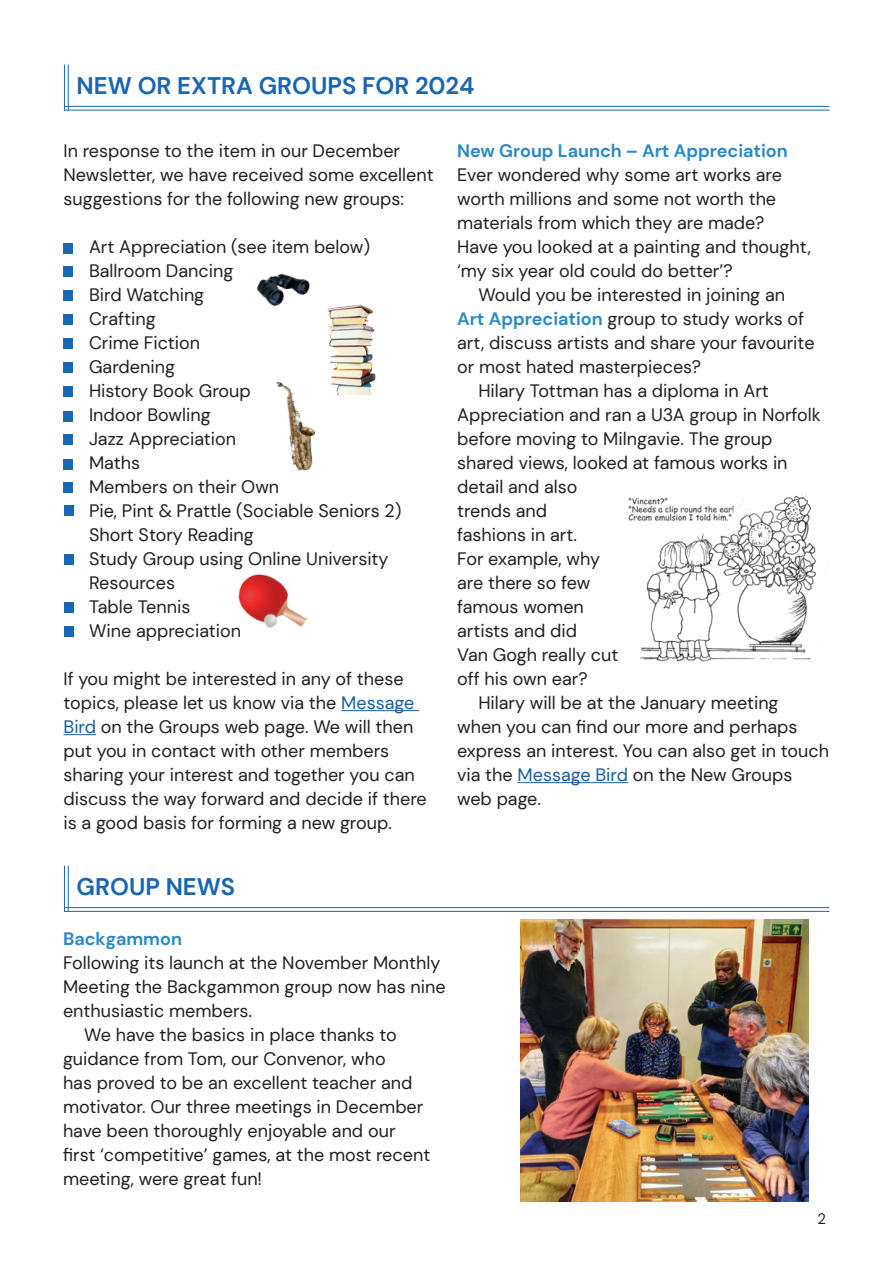
<style>
.page{position:relative;width:893px;height:1263px;background:#fff}
.page>*{position:absolute;margin:0;border:0;box-sizing:border-box;transform-origin:0 0}
.t1{font:700 24px "DM Sans";color:#1966b1}
.t2{font:18px/24px "DM Sans";color:#231f20}
.t3{font:700 18px "DM Sans";color:#2989c9}
.t4{font:15px "DM Sans";color:#231f20}
.s1{color:#175d9e}
.s2{font-weight:700;color:#2989c9}
</style>
<div class="page">
<img style="left:628px;top:494px;width:188px;height:168px">
<hr style="left:518px;top:782px;width:110px;height:1px;background:#175d9e">
<hr style="left:64px;top:907px;width:765px;height:1px;background:#1966b1">
<hr style="left:64px;top:911px;width:765px;height:1px;background:#1966b1">
<hr style="left:68px;top:866px;width:1px;height:46px;background:#1966b1">
<hr style="left:64px;top:866px;width:1px;height:46px;background:#1966b1">
<hr style="left:64px;top:106px;width:765px;height:1px;background:#1966b1">
<hr style="left:64px;top:110px;width:765px;height:1px;background:#1966b1">
<hr style="left:68px;top:64px;width:1px;height:46px;background:#1966b1">
<hr style="left:64px;top:64px;width:1px;height:46px;background:#1966b1">
<hr style="left:341px;top:710px;width:78px;height:1px;background:#175d9e">
<hr style="left:63px;top:734px;width:33px;height:1px;background:#175d9e">
<img style="left:520px;top:919px;width:288px;height:282px">
<img style="left:238px;top:574px;width:70px;height:54px">
<img style="left:276px;top:382px;width:39px;height:89px">
<div style="left:63px;top:243px;width:10px;height:10px;background:#1966b1"></div>
<div style="left:63px;top:266px;width:10px;height:10px;background:#1966b1"></div>
<div style="left:63px;top:290px;width:10px;height:10px;background:#1966b1"></div>
<div style="left:63px;top:314px;width:10px;height:11px;background:#1966b1"></div>
<div style="left:63px;top:338px;width:10px;height:11px;background:#1966b1"></div>
<div style="left:63px;top:363px;width:10px;height:10px;background:#1966b1"></div>
<div style="left:63px;top:386px;width:10px;height:11px;background:#1966b1"></div>
<div style="left:63px;top:411px;width:10px;height:10px;background:#1966b1"></div>
<div style="left:63px;top:434px;width:10px;height:11px;background:#1966b1"></div>
<div style="left:63px;top:459px;width:10px;height:11px;background:#1966b1"></div>
<div style="left:63px;top:482px;width:10px;height:11px;background:#1966b1"></div>
<div style="left:64px;top:505px;width:10px;height:11px;background:#1966b1"></div>
<div style="left:64px;top:554px;width:10px;height:11px;background:#1966b1"></div>
<div style="left:64px;top:602px;width:10px;height:11px;background:#1966b1"></div>
<div style="left:64px;top:626px;width:10px;height:11px;background:#1966b1"></div>
<img style="left:256px;top:273px;width:54px;height:33px">
<img style="left:327px;top:304px;width:49px;height:90px">
<h1 class="t1" style="left:77px;top:70px;width:399px">NEW OR EXTRA GROUPS FOR 2024</h1>
<p class="t2" style="left:63px;top:138px;width:372px">In response to the item in our December<br>Newsletter, we have received some excellent suggestions for the following new groups:</p>
<p class="t2" style="left:89px;top:234px;width:314px">Art Appreciation (see item below)<br>Ballroom Dancing<br>Bird Watching<br>Crafting<br>Crime Fiction<br>Gardening<br>History Book Group<br>Indoor Bowling<br>Jazz Appreciation<br>Maths<br>Members on their Own<br>Pie, Pint &amp; Prattle (Sociable Seniors 2)<br>Short Story Reading<br>Study Group using Online University<br>Resources<br>Table Tennis<br>Wine appreciation</p>
<p class="t2" style="left:63px;top:666px;width:365px">If you might be interested in any of these topics, please let us know via the <span class="s1">Message Bird</span> on the Groups web page. We will then put you in contact with other members sharing your interest and together you can discuss the way forward and decide if there is a good basis for forming a new group.</p>
<p class="t3" style="left:457px;top:139px;width:332px">New Group Launch – Art Appreciation</p>
<p class="t2" style="left:457px;top:162px;width:355px">Ever wondered why some art works are worth millions and some not worth the materials from which they are made?<br>Have you looked at a painting and thought, ‘my six year old could do better’?</p>
<p class="t2" style="left:478px;top:282px;width:308px">Would you be interested in joining an</p>
<p class="t2" style="left:457px;top:306px;width:348px"><span class="s2">Art Appreciation</span> group to study works of</p>
<p class="t2" style="left:457px;top:330px;width:359px">art, discuss artists and share your favourite</p>
<p class="t2" style="left:457px;top:354px;width:245px">or most hated masterpieces?</p>
<p class="t2" style="left:478px;top:378px;width:292px">Hilary Tottman has a diploma in Art</p>
<p class="t2" style="left:457px;top:402px;width:365px">Appreciation and ran a U3A group in Norfolk</p>
<p class="t2" style="left:457px;top:426px;width:317px">before moving to Milngavie. The group</p>
<p class="t2" style="left:457px;top:450px;width:332px">shared views, looked at famous works in</p>
<p class="t2" style="left:457px;top:474px;width:122px">detail and also</p>
<p class="t2" style="left:457px;top:498px;width:92px">trends and</p>
<p class="t2" style="left:457px;top:522px;width:121px">fashions in art.</p>
<p class="t2" style="left:457px;top:546px;width:144px">For example, why</p>
<p class="t2" style="left:457px;top:570px;width:135px">are there so few</p>
<p class="t2" style="left:457px;top:594px;width:128px">famous women</p>
<p class="t2" style="left:457px;top:618px;width:121px">artists and did</p>
<p class="t2" style="left:457px;top:642px;width:163px">Van Gogh really cut</p>
<p class="t2" style="left:457px;top:666px;width:132px">off his own ear?</p>
<p class="t2" style="left:478px;top:690px;width:302px">Hilary will be at the January meeting</p>
<p class="t2" style="left:457px;top:714px;width:342px">when you can find our more and perhaps</p>
<p class="t2" style="left:457px;top:738px;width:374px">express an interest. You can also get in touch</p>
<p class="t2" style="left:457px;top:762px;width:337px">via the <span class="s1">Message Bird</span> on the New Groups</p>
<p class="t2" style="left:457px;top:786px;width:85px">web page.</p>
<h1 class="t1" style="left:77px;top:872px;width:160px">GROUP NEWS</h1>
<p class="t3" style="left:63px;top:927px;width:120px">Backgammon</p>
<p class="t2" style="left:63px;top:950px;width:379px">Following its launch at the November Monthly</p>
<p class="t2" style="left:63px;top:974px;width:384px">Meeting the Backgammon group now has nine</p>
<p class="t2" style="left:63px;top:998px;width:191px">enthusiastic members.</p>
<p class="t2" style="left:84px;top:1022px;width:314px">We have the basics in place thanks to</p>
<p class="t2" style="left:63px;top:1046px;width:324px">guidance from Tom, our Convenor, who</p>
<p class="t2" style="left:63px;top:1070px;width:351px">has proved to be an excellent teacher and</p>
<p class="t2" style="left:63px;top:1094px;width:362px">motivator. Our three meetings in December</p>
<p class="t2" style="left:63px;top:1118px;width:334px">have been thoroughly enjoyable and our</p>
<p class="t2" style="left:63px;top:1142px;width:369px">first ‘competitive’ games, at the most recent</p>
<p class="t2" style="left:63px;top:1166px;width:201px">meeting, were great fun!</p>
<p class="t4" style="left:817px;top:1209px;width:10px">2</p>
</div>
